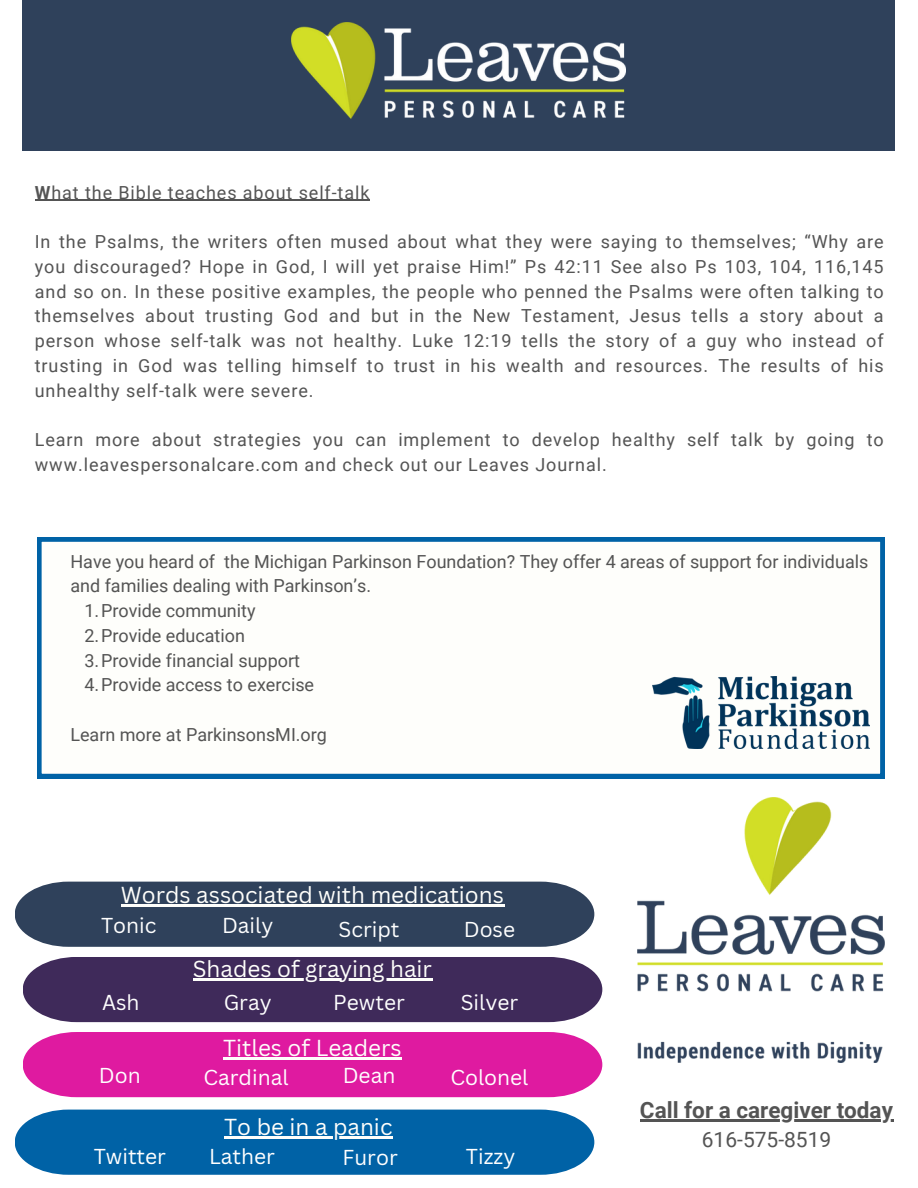
<style>
.page{position:relative;width:918px;height:1188px;background:#fff}
.page>*{position:absolute;margin:0;border:0;box-sizing:border-box;transform-origin:0 0}
.t1{font:22.5px "Canva Sans";color:#fefefb}
.t2{font:700 22.5px "Roboto";color:#545454}
.t3{font:21px "Canva Sans";color:#fff}
.t4{font:21px "Roboto";color:#545454}
.t5{font:18px/24.8px "Roboto";color:#545454;text-align:justify}
.t6{font:18px/24.8px "Roboto";letter-spacing:.05em;color:#545454}
.s1{font-weight:700}
</style>
<div class="page">
<div style="left:23px;top:0;width:872px;height:150px;background:#2f415b"></div>
<img style="left:292px;top:23px;width:334px;height:96px">
<img style="left:638px;top:797px;width:246px;height:266px">
<div style="left:15px;top:882px;width:579px;height:65px;background:#2f415b"></div>
<div style="left:23px;top:957px;width:579px;height:65px;background:#3f2a5a"></div>
<div style="left:23px;top:1032px;width:579px;height:65px;background:#df1aa0"></div>
<div style="left:15px;top:1110px;width:579px;height:65px;background:#0062a6"></div>
<svg style="left:37px;top:537px;width:847px;height:241px"></svg>
<img style="left:653px;top:677px;width:217px;height:72px">
<hr style="left:640px;top:1119px;width:253px;height:3px;background:#545454">
<svg style="left:35px;top:200px;width:16px;height:1px"></svg>
<hr style="left:51px;top:200px;width:319px;height:1px;background:#545454">
<hr style="left:121px;top:904px;width:383px;height:3px;background:#fefefb">
<hr style="left:193px;top:978px;width:239px;height:3px;background:#fefefb">
<hr style="left:223px;top:1057px;width:179px;height:2px;background:#fefefb">
<hr style="left:224px;top:1137px;width:169px;height:2px;background:#fefefb">
<p class="t6" style="left:35px;top:180px;width:336px"><span class="s1">W</span>hat the Bible teaches about self-talk</p>
<p class="t5" style="left:35px;top:230px;width:850px">In the Psalms, the writers often mused about what they were saying to themselves; “Why are you discouraged? Hope in God, I will yet praise Him!” Ps 42:11 See also Ps 103, 104, 116,145 and so on. In these positive examples, the people who penned the Psalms were often talking to themselves about trusting God and but in the New Testament, Jesus tells a story about a person whose self-talk was not healthy. Luke 12:19 tells the story of a guy who instead of trusting in God was telling himself to trust in his wealth and resources. The results of his unhealthy self-talk were severe.</p>
<p class="t6" style="left:35px;top:428px;width:850px">Learn more about strategies you can implement to develop healthy self talk by going to www.leavespersonalcare.com and check out our Leaves Journal.</p>
<h1 class="t5" style="left:70px;top:549px;width:799px">Have you heard of the Michigan Parkinson Foundation? They offer 4 areas of support for individuals and families dealing with Parkinson’s.</h1>
<h1 class="t5" style="left:84px;top:599px;width:173px">1.Provide community</h1>
<h1 class="t5" style="left:84px;top:623px;width:162px">2.Provide education</h1>
<h1 class="t5" style="left:84px;top:648px;width:217px">3.Provide financial support</h1>
<p class="t5" style="left:84px;top:673px;width:231px">4.Provide access to exercise</p>
<h1 class="t5" style="left:70px;top:722px;width:258px">Learn more at ParkinsonsMI.org</h1>
<p class="t1" style="left:121px;top:879px;width:385px">Words associated with medications</p>
<p class="t3" style="left:101px;top:911px;width:57px">Tonic</p>
<p class="t3" style="left:102px;top:988px;width:39px">Ash</p>
<h1 class="t3" style="left:222px;top:911px;width:53px">Daily</h1>
<h1 class="t3" style="left:339px;top:915px;width:62px">Script</h1>
<h1 class="t3" style="left:464px;top:915px;width:53px">Dose</h1>
<h1 class="t1" style="left:193px;top:953px;width:241px">Shades of graying hair</h1>
<p class="t3" style="left:224px;top:988px;width:49px">Gray</p>
<h1 class="t3" style="left:333px;top:988px;width:73px">Pewter</h1>
<h1 class="t3" style="left:461px;top:988px;width:59px">Silver</h1>
<h1 class="t1" style="left:223px;top:1032px;width:180px">Titles of Leaders</h1>
<h1 class="t3" style="left:99px;top:1060px;width:43px">Don</h1>
<h1 class="t3" style="left:203px;top:1063px;width:87px">Cardinal</h1>
<h1 class="t3" style="left:343px;top:1060px;width:54px">Dean</h1>
<h1 class="t3" style="left:450px;top:1063px;width:79px">Colonel</h1>
<h1 class="t1" style="left:224px;top:1111px;width:170px">To be in a panic</h1>
<h1 class="t3" style="left:94px;top:1142px;width:74px">Twitter</h1>
<h1 class="t3" style="left:209px;top:1142px;width:67px">Lather</h1>
<h1 class="t3" style="left:343px;top:1142px;width:57px">Furor</h1>
<h1 class="t3" style="left:466px;top:1142px;width:51px">Tizzy</h1>
<p class="t2" style="left:640px;top:1097px;width:255px">Call for a caregiver today</p>
<p class="t4" style="left:702px;top:1128px;width:131px">616-575-8519</p>
</div>
